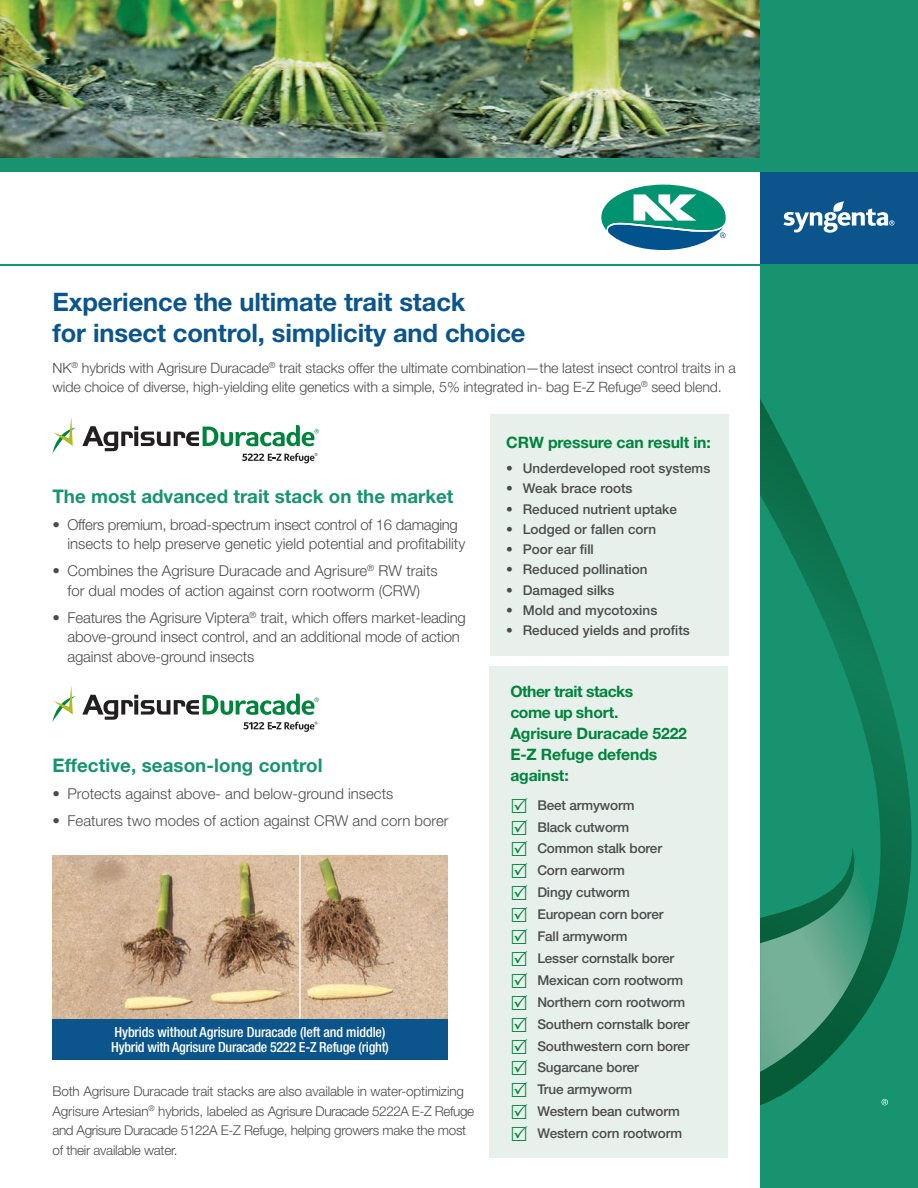
<style>
.page{position:relative;width:918px;height:1188px;background:#fff}
.page>*{position:absolute;margin:0;border:0;box-sizing:border-box;transform-origin:0 0}
.t1{font:700 25.5px/30.8px "Helvetica Neue LT Std";letter-spacing:-.005em;color:#0b558c}
.t2{font:700 18.75px "Helvetica Neue LT Std";color:#17946f}
.t3{font:700 15.75px/21px "Helvetica Neue LT Std";letter-spacing:-.01em;color:#00843d}
.t4{font:300 15px/19.5px "Helvetica Neue LT Std";color:#4b4c4d}
.t5{font:300 14.25px/19.5px "Helvetica Neue LT Std";letter-spacing:-.01em;color:#4b4c4d}
.t6{font:500 condensed 13.95px/15.6px "Helvetica Neue LT Std";letter-spacing:-.015em;color:#fff}
.t7{font:500 13.5px/21.9px "Helvetica Neue LT Std";letter-spacing:-.01em;color:#4b4c4d}
.t8{font:300 13.5px/19.5px "Helvetica Neue LT Std";letter-spacing:-.02em;color:#4b4c4d}
</style>
<div class="page">
<img style="left:0;top:0;width:760px;height:158px">
<svg style="left:52px;top:685px;width:24px;height:37px"></svg>
<svg style="left:82px;top:694px;width:237px;height:38px"></svg>
<svg style="left:52px;top:417px;width:24px;height:36px"></svg>
<svg style="left:82px;top:425px;width:237px;height:38px"></svg>
<div style="left:52px;top:1019px;width:396px;height:41px;background:#0b558c"></div>
<img style="left:52px;top:856px;width:396px;height:163px">
<div style="left:490px;top:414px;width:239px;height:242px;background:#e7f0eb"></div>
<div style="left:489px;top:666px;width:239px;height:492px;background:#e7f0eb"></div>
<hr style="left:299px;top:853px;width:2px;height:165px;background:#fff">
<hr style="left:0;top:263px;width:760px;height:3px;background:#17946f">
<div style="left:760px;top:0;width:158px;height:1188px;background:#17946f"></div>
<svg style="left:760px;top:263px;width:152px;height:843px"></svg>
<svg style="left:760px;top:862px;width:113px;height:210px"></svg>
<div style="left:760px;top:171px;width:158px;height:92px;background:#0b558c"></div>
<div style="left:0;top:158px;width:918px;height:13px;background:#17946f"></div>
<svg style="left:882px;top:1099px;width:6px;height:6px"></svg>
<svg style="left:601px;top:185px;width:125px;height:65px"></svg>
<svg style="left:784px;top:201px;width:110px;height:32px"></svg>
<h1 class="t1" style="left:52px;top:286px;width:475px">Experience the ultimate trait stack<br>for insect control, simplicity and choice</h1>
<p class="t5" style="left:52px;top:357px;width:685px">NK<sup>®</sup> hybrids with Agrisure Duracade<sup>®</sup> trait stacks offer the ultimate combination—the latest insect control traits in a wide choice of diverse, high-yielding elite genetics with a simple, 5% integrated in- bag E-Z Refuge<sup>®</sup> seed blend.</p>
<p class="t2" style="left:52px;top:484px;width:403px">The most advanced trait stack on the market</p>
<p class="t4" style="left:68px;top:514px;width:399px;text-indent:-15px">• Offers premium, broad-spectrum insect control of 16 damaging insects to help preserve genetic yield potential and profitability</p>
<p class="t4" style="left:52px;top:561px;width:387px;text-align:center">• Combines the Agrisure Duracade and Agrisure<sup>®</sup> RW traits for dual modes of action against corn rootworm (CRW)</p>
<p class="t4" style="left:68px;top:607px;width:400px;text-indent:-15px">• Features the Agrisure Viptera<sup>®</sup> trait, which offers market-leading above-ground insect control, and an additional mode of action against above-ground insects</p>
<p class="t2" style="left:52px;top:754px;width:272px">Effective, season-long control</p>
<p class="t4" style="left:52px;top:783px;width:342px">• Protects against above- and below-ground insects</p>
<p class="t4" style="left:52px;top:811px;width:398px">• Features two modes of action against CRW and corn borer</p>
<p class="t6" style="left:111px;top:1024px;width:279px">Hybrids without Agrisure Duracade (left and middle)<br>Hybrid with Agrisure Duracade 5222 E-Z Refuge (right)</p>
<p class="t8" style="left:52px;top:1082px;width:423px">Both Agrisure Duracade trait stacks are also available in water-optimizing Agrisure Artesian<sup>®</sup> hybrids, labeled as Agrisure Duracade 5222A E-Z Refuge and Agrisure Duracade 5122A E-Z Refuge, helping growers make the most of their available water.</p>
<p class="t3" style="left:506px;top:432px;width:206px">CRW pressure can result in:</p>
<p class="t7" style="left:506px;top:457px;width:206px">• Underdeveloped root systems</p>
<p class="t7" style="left:506px;top:477px;width:128px">• Weak brace roots</p>
<p class="t7" style="left:506px;top:498px;width:172px">• Reduced nutrient uptake</p>
<p class="t7" style="left:506px;top:518px;width:152px">• Lodged or fallen corn</p>
<p class="t7" style="left:506px;top:538px;width:89px">• Poor ear fill</p>
<p class="t7" style="left:506px;top:559px;width:143px">• Reduced pollination</p>
<p class="t7" style="left:506px;top:579px;width:110px">• Damaged silks</p>
<p class="t7" style="left:506px;top:599px;width:153px">• Mold and mycotoxins</p>
<p class="t7" style="left:506px;top:619px;width:185px">• Reduced yields and profits</p>
<p class="t3" style="left:510px;top:681px;width:178px">Other trait stacks<br>come up short.<br>Agrisure Duracade 5222<br>E-Z Refuge defends against:</p>
<p class="t7" style="left:537px;top:794px;width:154px">Beet armyworm<br>Black cutworm<br>Common stalk borer<br>Corn earworm<br>Dingy cutworm<br>European corn borer<br>Fall armyworm<br>Lesser cornstalk borer<br>Mexican corn rootworm<br>Northern corn rootworm<br>Southern cornstalk borer<br>Southwestern corn borer<br>Sugarcane borer<br>True armyworm<br>Western bean cutworm<br>Western corn rootworm</p>
</div>
